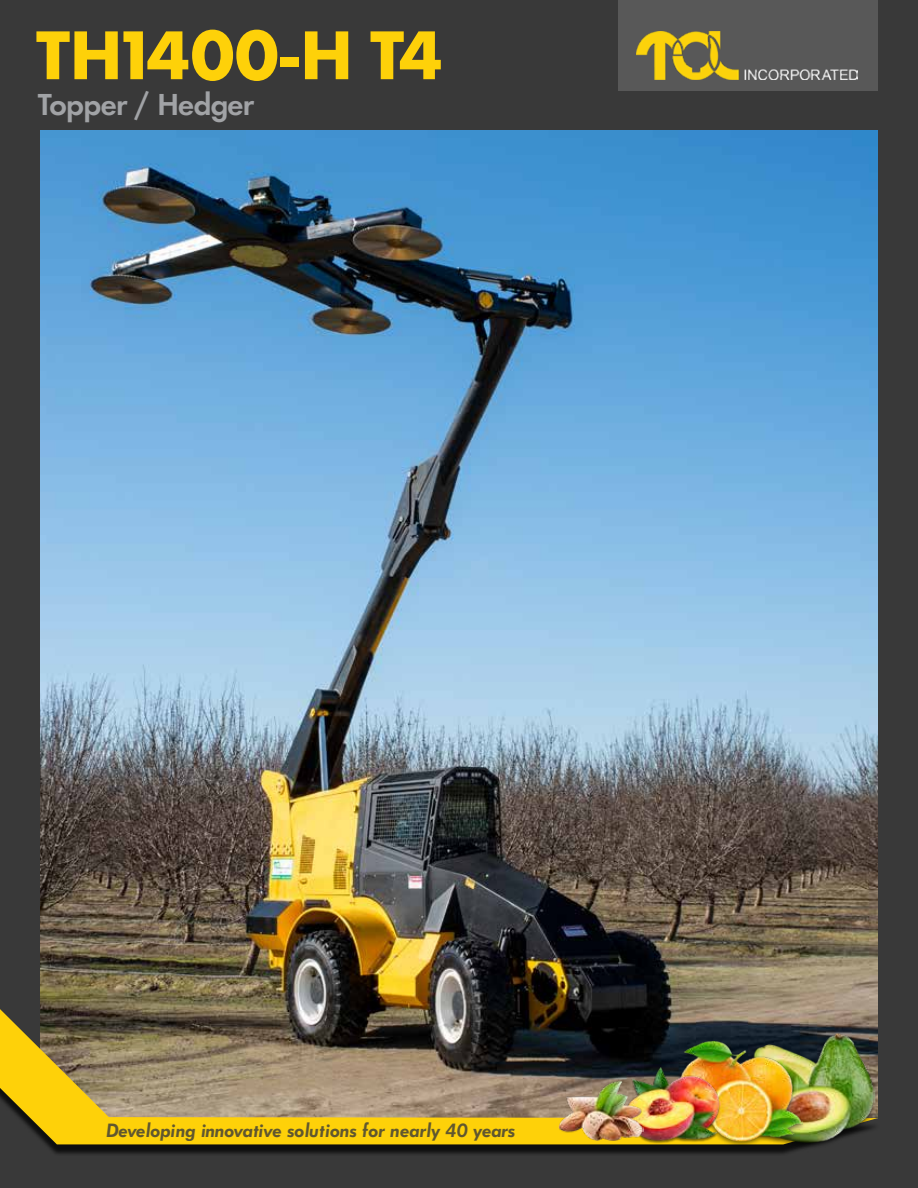
<style>
.page{position:relative;width:918px;height:1188px;background:#393939}
.page>*{position:absolute;margin:0;border:0;box-sizing:border-box;transform-origin:0 0}
.t1{font:700 71.7px "Futura T";letter-spacing:-.04em;color:#fed109}
.t2{font:600 31.5px "Futura T";letter-spacing:-.03em;color:#a1a3a6}
.t3{font:italic 600 20.1px "Futura T";letter-spacing:-.02em;color:#393939}
</style>
<div class="page">
<img style="left:40px;top:131px;width:838px;height:860px">
<div style="left:0;top:991px;width:880px;height:165px;background:#000;opacity:.75"></div>
<svg style="left:0;top:1009px;width:877px;height:135px;background:#8c7941"></svg>
<div style="left:618px;top:0;width:260px;height:90px;background:#585858"></div>
<img style="left:636px;top:32px;width:222px;height:48px">
<div style="left:745px;top:1031px;width:133px;height:119px;background:#000;opacity:.5"></div>
<img style="left:749px;top:1033px;width:125px;height:111px">
<div style="left:675px;top:1039px;width:130px;height:108px;background:#000;opacity:.5"></div>
<img style="left:679px;top:1040px;width:124px;height:102px">
<div style="left:625px;top:1067px;width:95px;height:77px;background:#000;opacity:.5"></div>
<img style="left:625px;top:1066px;width:95px;height:76px">
<img style="left:558px;top:1081px;width:86px;height:61px">
<h1 class="t1" style="left:36px;top:13px;width:408px">TH1400-H T4</h1>
<h2 class="t2" style="left:38px;top:86px;width:218px">Topper / Hedger</h2>
<p class="t3" style="left:105px;top:1118px;width:412px">Developing innovative solutions for nearly 40 years</p>
</div>
